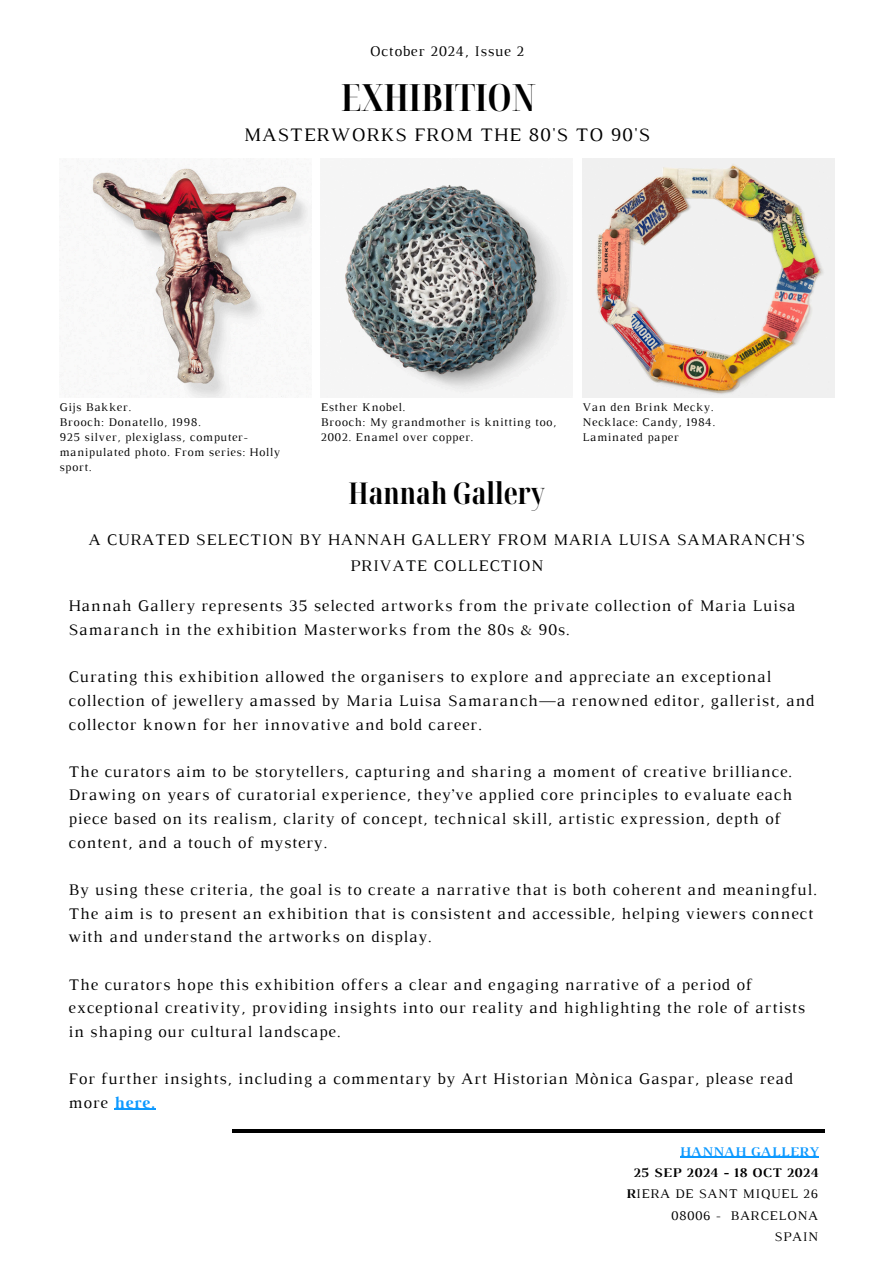
<style>
.page{position:relative;width:894px;height:1264px;background:#fff}
.page>*{position:absolute;margin:0;border:0;box-sizing:border-box;transform-origin:0 0}
.t1{font:700 extra-condensed 37.5px "Noto Serif Display";color:#000}
.t2{font:700 extra-condensed 30px "Noto Serif Display";color:#000}
.t3{font:19.5px "Luthier";letter-spacing:.05em;color:#000}
.t4{font:16.5px/23.7px "Luthier";letter-spacing:.05em;color:#000}
.t5{font:15px "Luthier";letter-spacing:.05em;color:#000}
.t6{font:13.5px/21.3px "Luthier";letter-spacing:.05em;color:#000;text-align:right}
.t7{font:12px/15px "Luthier";letter-spacing:.05em;color:#000}
.s1{font-weight:700;color:#0d99ff}
.s2{font-weight:700}
</style>
<div class="page">
<hr style="left:114px;top:1108px;width:41px;height:1px;background:#0d99ff">
<img style="left:91px;top:168px;width:217px;height:229px">
<img style="left:324px;top:179px;width:249px;height:218px">
<img style="left:582px;top:158px;width:252px;height:239px">
<hr style="left:233px;top:1129px;width:591px;height:3px;background:#000">
<hr style="left:679px;top:1156px;width:139px;height:1px;background:#0d99ff">
<p class="t5" style="left:369px;top:45px;width:156px">October 2024, Issue 2</p>
<p class="t1" style="left:341px;top:70px;width:196px">EXHIBITION</p>
<p class="t3" style="left:243px;top:128px;width:408px">MASTERWORKS FROM THE 80'S TO 90'S</p>
<h2 class="t7" style="left:59px;top:400px;width:73px">Gijs Bakker.</h2>
<h4 class="t7" style="left:59px;top:415px;width:143px">Brooch: Donatello, 1998.</h4>
<h5 class="t7" style="left:59px;top:430px;width:222px">925 silver, plexiglass, computer&shy;manipulated photo. From series: Holly sport.</h5>
<h5 class="t7" style="left:321px;top:400px;width:86px">Esther Knobel.</h5>
<h5 class="t7" style="left:321px;top:415px;width:237px">Brooch: My grandmother is knitting too,<br>2002. Enamel over copper.</h5>
<h5 class="t7" style="left:582px;top:400px;width:132px">Van den Brink Mecky.</h5>
<h5 class="t7" style="left:582px;top:415px;width:134px">Necklace: Candy, 1984.</h5>
<h5 class="t7" style="left:582px;top:430px;width:98px">Laminated paper</h5>
<p class="t2" style="left:348px;top:472px;width:198px">Hannah Gallery</p>
<p class="t4" style="left:88px;top:527px;width:717px;line-height:25.8px;text-align:center">A CURATED SELECTION BY HANNAH GALLERY FROM MARIA LUISA SAMARANCH'S<br>PRIVATE COLLECTION</p>
<h5 class="t4" style="left:68px;top:595px;width:728px">Hannah Gallery represents 35 selected artworks from the private collection of Maria Luisa<br>Samaranch in the exhibition Masterworks from the 80s &amp; 90s.</h5>
<h1 class="t4" style="left:68px;top:666px;width:747px">Curating this exhibition allowed the organisers to explore and appreciate an exceptional collection of jewellery amassed by Maria Luisa Samaranch—a renowned editor, gallerist, and collector known for her innovative and bold career.</h1>
<h3 class="t4" style="left:68px;top:760px;width:725px">The curators aim to be storytellers, capturing and sharing a moment of creative brilliance.<br>Drawing on years of curatorial experience, they’ve applied core principles to evaluate each piece based on its realism, clarity of concept, technical skill, artistic expression, depth of content, and a touch of mystery.</h3>
<p class="t4" style="left:68px;top:879px;width:749px">By using these criteria, the goal is to create a narrative that is both coherent and meaningful.<br>The aim is to present an exhibition that is consistent and accessible, helping viewers connect with and understand the artworks on display.</p>
<p class="t4" style="left:68px;top:973px;width:737px">The curators hope this exhibition offers a clear and engaging narrative of a period of exceptional creativity, providing insights into our reality and highlighting the role of artists in shaping our cultural landscape.</p>
<p class="t4" style="left:68px;top:1068px;width:725px">For further insights, including a commentary by Art Historian Mònica Gaspar, please read more <span class="s1">here.</span></p>
<h6 class="t6" style="left:626px;top:1141px;width:193px"><span class="s1">HANNAH GALLERY<br></span><span class="s2">25 SEP 2024 - 18 OCT 2024<br>R</span>IERA DE SANT MIQUEL 26<br>08006 - BARCELONA<br>SPAIN</h6>
</div>
